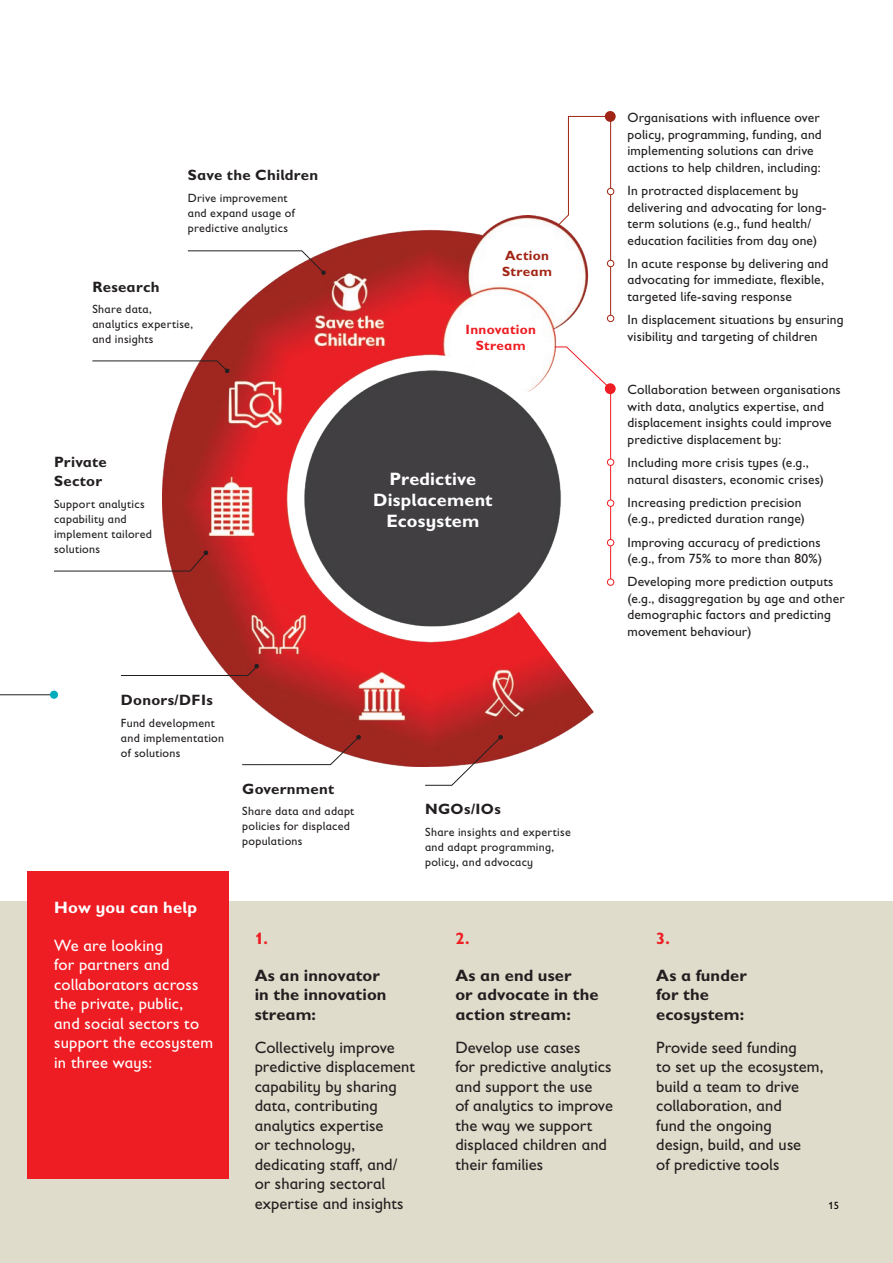
<style>
.page{position:relative;width:893px;height:1263px;background:#fff}
.page>*{position:absolute;margin:0;border:0;box-sizing:border-box;transform-origin:0 0}
.Body_Copy{font:700 18px "Gill Sans Infant Std";letter-spacing:.01em;color:#fff}
.Body_Copy-2{font:16.5px/19.5px "Gill Sans Infant Std";letter-spacing:.005em;color:#231f20}
.Body_Copy-3{font:16.5px/19.5px "Gill Sans Infant Std";letter-spacing:.01em;color:#fff}
.Body_Copy-4{font:700 16.5px/19.5px "Gill Sans Infant Std";letter-spacing:.005em;color:#231f20}
.Body_Copy-5{font:700 16.5px "Gill Sans Infant Std";letter-spacing:.015em;color:#fff}
.Body_Copy-6{font:700 16.5px "Gill Sans Infant Std";color:#ee1d23}
.Body_Copy-7{font:700 15px/19.5px "Gill Sans Infant Std";letter-spacing:.02em;color:#231f20}
.Body_Copy-8{font:13.5px/16.5px "Gill Sans Infant Std";letter-spacing:.01em;color:#231f20}
.Body_Copy-9{font:700 13.5px/16.5px "Gill Sans Infant Std";letter-spacing:.02em;color:#ee1d23;text-align:center}
.Body_Copy-10{font:700 13.5px/16.5px "Gill Sans Infant Std";letter-spacing:.02em;color:#a12514}
.Body_Copy-11{font:12px/15px "Gill Sans Infant Std";letter-spacing:.025em;color:#231f20}
.t1{font:10.5px "Gill Sans Infant Std";color:#000}
</style>
<div class="page">
<img style="left:242px;top:215px;width:373px;height:552px">
<svg style="left:513px;top:549px;width:102px;height:167px"></svg>
<div style="left:0;top:901px;width:893px;height:362px;background:#e0dccb"></div>
<div style="left:28px;top:871px;width:201px;height:308px;background:#ee1d23"></div>
<div style="left:51px;top:691px;width:6px;height:7px;background:#00acbb;border-radius:50%"></div>
<div style="left:50px;top:691px;width:8px;height:8px;border:2px solid #00acbb;border-radius:50%"></div>
<hr style="left:610px;top:389px;width:1px;height:193px;background:#ee1d23">
<svg style="left:0;top:215px;width:326px;height:480px"></svg>
<svg style="left:242px;top:735px;width:119px;height:30px"></svg>
<svg style="left:425px;top:735px;width:78px;height:51px"></svg>
<svg style="left:557px;top:116px;width:53px;height:110px"></svg>
<svg style="left:554px;top:346px;width:57px;height:44px"></svg>
<div style="left:607px;top:539px;width:7px;height:7px;background:#fff;border-radius:50%"></div>
<div style="left:607px;top:539px;width:7px;height:7px;border:1px solid #ee1d23;border-radius:50%"></div>
<div style="left:607px;top:459px;width:7px;height:6px;background:#fff;border-radius:50%"></div>
<div style="left:607px;top:459px;width:7px;height:7px;border:1px solid #ee1d23;border-radius:50%"></div>
<div style="left:607px;top:500px;width:7px;height:6px;background:#fff;border-radius:50%"></div>
<div style="left:607px;top:500px;width:7px;height:7px;border:1px solid #ee1d23;border-radius:50%"></div>
<div style="left:605px;top:111px;width:11px;height:11px;background:#a12514;border-radius:50%"></div>
<hr style="left:610px;top:116px;width:1px;height:202px;background:#a12514">
<div style="left:607px;top:188px;width:7px;height:7px;background:#fff;border-radius:50%"></div>
<div style="left:607px;top:188px;width:7px;height:7px;border:1px solid #a12514;border-radius:50%"></div>
<div style="left:607px;top:260px;width:7px;height:7px;background:#fff;border-radius:50%"></div>
<div style="left:607px;top:260px;width:7px;height:7px;border:1px solid #a12514;border-radius:50%"></div>
<div style="left:607px;top:315px;width:7px;height:7px;background:#fff;border-radius:50%"></div>
<div style="left:607px;top:315px;width:7px;height:7px;border:1px solid #a12514;border-radius:50%"></div>
<div style="left:605px;top:383px;width:11px;height:11px;background:#ee1d23;border-radius:50%"></div>
<div style="left:607px;top:579px;width:7px;height:6px;background:#fff;border-radius:50%"></div>
<div style="left:607px;top:578px;width:7px;height:8px;border:1px solid #ee1d23;border-radius:50%"></div>
<p class="Body_Copy-7" style="left:188px;top:165px;width:132px">Save the Children</p>
<p class="Body_Copy-11" style="left:188px;top:191px;width:108px">Drive improvement and expand usage of predictive analytics</p>
<p class="Body_Copy-7" style="left:92px;top:277px;width:69px">Research</p>
<p class="Body_Copy-11" style="left:92px;top:302px;width:102px">Share data, analytics expertise, and insights</p>
<p class="Body_Copy-7" style="left:54px;top:451px;width:54px">Private<br>Sector</p>
<p class="Body_Copy-11" style="left:54px;top:496px;width:100px">Support analytics capability and implement tailored solutions</p>
<p class="Body_Copy-7" style="left:121px;top:690px;width:93px">Donors/DFIs</p>
<p class="Body_Copy-11" style="left:121px;top:715px;width:105px">Fund development and implementation of solutions</p>
<p class="Body_Copy-10" style="left:502px;top:247px;width:51px">Action<br>Stream</p>
<p class="Body_Copy-9" style="left:465px;top:321px;width:72px">Innovation<br>Stream</p>
<p class="Body_Copy" style="left:389px;top:468px;width:88px">Predictive</p>
<p class="Body_Copy" style="left:373px;top:489px;width:121px">Displacement</p>
<p class="Body_Copy" style="left:386px;top:510px;width:95px">Ecosystem</p>
<p class="Body_Copy-7" style="left:242px;top:778px;width:94px">Government</p>
<p class="Body_Copy-11" style="left:242px;top:804px;width:114px">Share data and adapt policies for displaced populations</p>
<p class="Body_Copy-7" style="left:425px;top:799px;width:77px">NGOs/IOs</p>
<p class="Body_Copy-11" style="left:425px;top:824px;width:147px">Share insights and expertise and adapt programming, policy, and advocacy</p>
<p class="Body_Copy-8" style="left:627px;top:110px;width:196px">Organisations with influence over policy, programming, funding, and implementing solutions can drive actions to help children, including:</p>
<p class="Body_Copy-8" style="left:627px;top:182px;width:201px">In protracted displacement by delivering and advocating for long&shy;term solutions (e.g., fund health/ education facilities from day one)</p>
<p class="Body_Copy-8" style="left:627px;top:255px;width:202px">In acute response by delivering and advocating for immediate, flexible, targeted life-saving response</p>
<p class="Body_Copy-8" style="left:627px;top:311px;width:218px">In displacement situations by ensuring visibility and targeting of children</p>
<p class="Body_Copy-8" style="left:627px;top:382px;width:215px">Collaboration between organisations with data, analytics expertise, and displacement insights could improve predictive displacement by:</p>
<p class="Body_Copy-8" style="left:627px;top:454px;width:198px">Including more crisis types (e.g., natural disasters, economic crises)</p>
<p class="Body_Copy-8" style="left:627px;top:494px;width:179px">Increasing prediction precision (e.g., predicted duration range)</p>
<p class="Body_Copy-8" style="left:627px;top:534px;width:196px">Improving accuracy of predictions (e.g., from 75% to more than 80%)</p>
<p class="Body_Copy-8" style="left:627px;top:574px;width:219px">Developing more prediction outputs (e.g., disaggregation by age and other demographic factors and predicting movement behaviour)</p>
<p class="Body_Copy-5" style="left:54px;top:897px;width:144px">How you can help</p>
<p class="Body_Copy-3" style="left:54px;top:935px;width:160px">We are looking<br>for partners and collaborators across the private, public,<br>and social sectors to support the ecosystem in three ways:</p>
<p class="Body_Copy-6" style="left:255px;top:928px;width:15px">1.</p>
<p class="Body_Copy-6" style="left:455px;top:928px;width:16px">2.</p>
<p class="Body_Copy-6" style="left:656px;top:928px;width:15px">3.</p>
<p class="Body_Copy-4" style="left:255px;top:965px;width:133px">As an innovator in the innovation stream:</p>
<p class="Body_Copy-2" style="left:255px;top:1037px;width:162px">Collectively improve predictive displacement capability by sharing data, contributing analytics expertise<br>or technology, dedicating staff, and/ or sharing sectoral expertise and insights</p>
<p class="Body_Copy-4" style="left:455px;top:965px;width:145px">As an end user<br>or advocate in the action stream:</p>
<p class="Body_Copy-2" style="left:455px;top:1037px;width:159px">Develop use cases<br>for predictive analytics and support the use<br>of analytics to improve the way we support displaced children and their families</p>
<p class="Body_Copy-4" style="left:656px;top:965px;width:92px">As a funder for the ecosystem:</p>
<p class="Body_Copy-2" style="left:656px;top:1037px;width:169px">Provide seed funding<br>to set up the ecosystem, build a team to drive collaboration, and<br>fund the ongoing<br>design, build, and use<br>of predictive tools</p>
<p class="t1" style="left:828px;top:1199px;width:12px">15</p>
</div>
